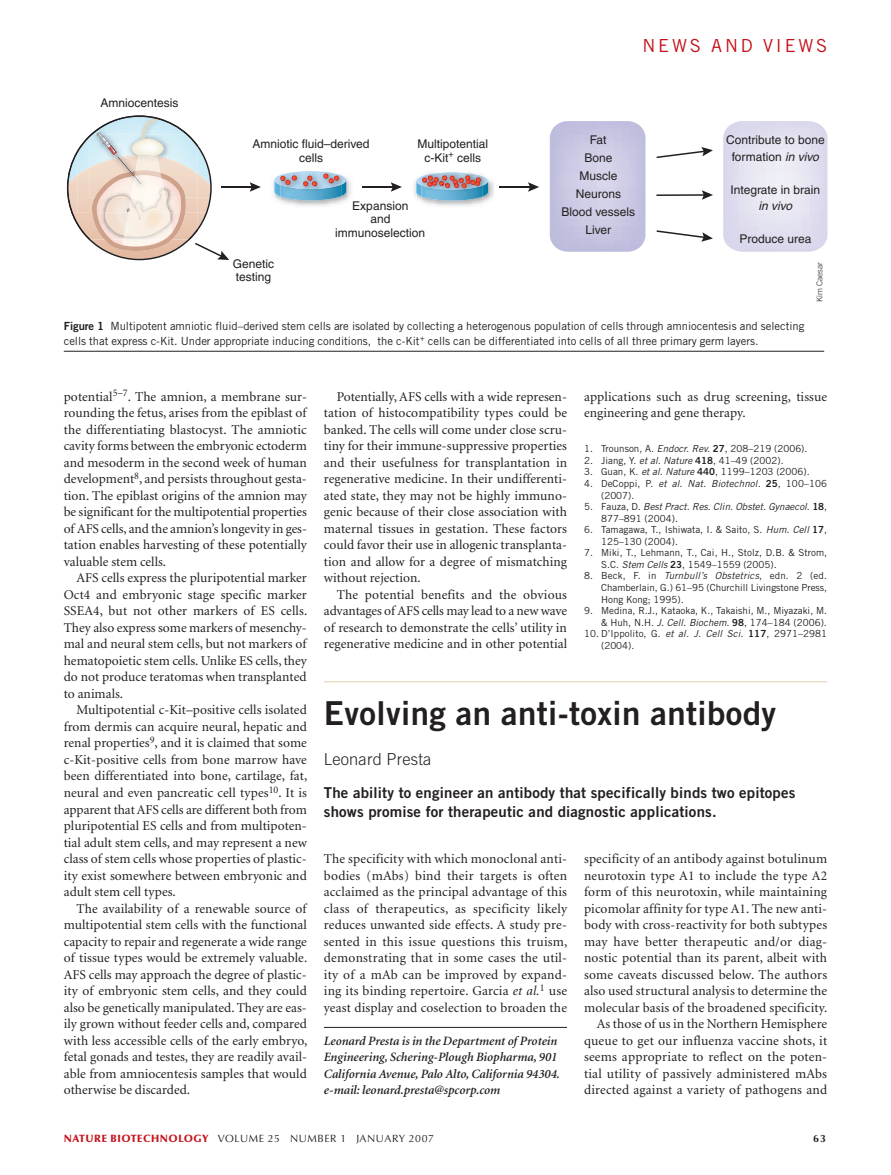
<style>
.page{position:relative;width:891px;height:1175px;background:#fff}
.page>*{position:absolute;margin:0;border:0;box-sizing:border-box;transform-origin:0 0}
.t1{font:33px "Trade Gothic Bold Two";letter-spacing:.01em;color:#231f20}
.t2{font:18px "Trade Gothic";letter-spacing:.15em;color:#c4121a}
.t3{font:300 16.5px "Trade Gothic";letter-spacing:.01em;color:#231f20}
.t4{font:15px/19.5px "Trade Gothic Bold Two";letter-spacing:.01em;color:#231f20}
.t5{font:13.5px/16.5px "Minion";letter-spacing:.01em;color:#231f20;text-align:justify}
.t6{font:italic 600 12.75px/16.5px "Minion";letter-spacing:-.005em;color:#231f20}
.t7{font:12px/13.5px "Helvetica";color:#231f20;text-align:center}
.t8{font:italic 12px "Helvetica";color:#231f20}
.t9{font:11.25px/14.2px "Trade Gothic";letter-spacing:-.005em;color:#231f20}
.t10{font:10.5px "Optima";letter-spacing:.05em;color:#231f20}
.t11{font:700 10.5px "Optima";color:#231f20}
.t12{font:9.75px/11.6px "Trade Gothic";color:#231f20}
.t13{font:italic 9.75px/11.6px "Trade Gothic";color:#231f20}
.t14{font:300 8.25px "Trade Gothic";letter-spacing:-.005em;color:#231f20}
.s1{font-style:italic}
.s2{font-family:"Trade Gothic Bold Two"}
.s3{font-style:normal}
.s4{font-family:"Trade Gothic Bold Two";font-style:normal}
.s5{font-weight:900;color:#c4121a}
</style>
<div class="page">
<svg style="left:550px;top:121px;width:96px;height:131px"></svg>
<svg style="left:723px;top:121px;width:104px;height:131px"></svg>
<img style="left:414px;top:179px;width:86px;height:27px">
<img style="left:423px;top:197px;width:60px;height:3px">
<img style="left:424px;top:172px;width:54px;height:3px">
<svg style="left:416px;top:175px;width:72px;height:22px"></svg>
<img style="left:273px;top:178px;width:78px;height:28px">
<img style="left:342px;top:184px;width:4px;height:12px">
<img style="left:280px;top:189px;width:62px;height:11px">
<img style="left:281px;top:171px;width:61px;height:18px">
<svg style="left:274px;top:175px;width:23px;height:19px"></svg>
<svg style="left:303px;top:176px;width:14px;height:10px"></svg>
<svg style="left:323px;top:173px;width:23px;height:11px"></svg>
<svg style="left:657px;top:147px;width:56px;height:11px"></svg>
<hr style="left:656px;top:194px;width:49px;height:2px;background:#231f20">
<svg style="left:702px;top:190px;width:11px;height:10px"></svg>
<svg style="left:657px;top:230px;width:56px;height:12px"></svg>
<hr style="left:221px;top:186px;width:32px;height:2px;background:#231f20">
<svg style="left:250px;top:182px;width:11px;height:10px"></svg>
<hr style="left:362px;top:186px;width:32px;height:2px;background:#231f20">
<svg style="left:391px;top:182px;width:11px;height:10px"></svg>
<hr style="left:500px;top:186px;width:32px;height:2px;background:#231f20">
<svg style="left:528px;top:182px;width:11px;height:10px"></svg>
<svg style="left:67px;top:115px;width:163px;height:145px"></svg>
<hr style="left:64px;top:351px;width:760px;height:1px;background:#231f20">
<hr style="left:324px;top:681px;width:503px;height:1px;background:#dcd1a8">
<hr style="left:324px;top:1027px;width:243px;height:1px;background:#231f20">
<p class="t7" style="left:100px;top:97px;width:80px">Amniocentesis</p>
<h2 class="t2" style="left:643px;top:39px;width:186px">NEWS AND VIEWS</h2>
<p class="t7" style="left:252px;top:138px;width:119px">Amniotic fluid–derived cells</p>
<p class="t7" style="left:562px;top:132px;width:75px;line-height:18px">Fat<br>Bone<br>Muscle<br>Neurons<br>Blood vessels<br>Liver</p>
<p class="t7" style="left:726px;top:133px;width:100px;line-height:16.5px">Contribute to bone formation <span class="s1">in vivo</span></p>
<p class="t7" style="left:418px;top:138px;width:72px">Multipotential c-Kit<sup>+</sup> cells</p>
<p class="t7" style="left:730px;top:184px;width:91px">Integrate in brain</p>
<p class="t8" style="left:759px;top:202px;width:35px">in vivo</p>
<p class="t7" style="left:739px;top:233px;width:74px">Produce urea</p>
<p class="t7" style="left:335px;top:200px;width:91px">Expansion<br>and immunoselection</p>
<p class="t7" style="left:233px;top:258px;width:43px;text-align:left">Genetic testing</p>
<p class="t14" style="left:816px;top:302px;width:41px;rotate:-90deg">Kim Caesar</p>
<p class="t9" style="left:64px;top:320px;width:742px"><span class="s2">Figure 1</span> Multipotent amniotic fluid–derived stem cells are isolated by collecting a heterogenous population of cells through amniocentesis and selecting cells that express c-Kit. Under appropriate inducing conditions, the c-Kit<sup>+</sup> cells can be differentiated into cells of all three primary germ layers.</p>
<p class="t5" style="left:64px;top:389px;width:245px">potential<sup>5–7</sup>. The amnion, a membrane sur&shy;rounding the fetus, arises from the epiblast of the differentiating blastocyst. The amniotic cavity forms between the embryonic ectoderm and mesoderm in the second week of human development<sup>8</sup>, and persists throughout gesta&shy;tion. The epiblast origins of the amnion may be significant for the multipotential properties of AFS cells, and the amnion’s longevity in ges&shy;tation enables harvesting of these potentially valuable stem cells.</p>
<p class="t5" style="left:64px;top:571px;width:245px;text-indent:13px">AFS cells express the pluripotential marker Oct4 and embryonic stage specific marker SSEA4, but not other markers of ES cells.<br>They also express some markers of mesenchy&shy;mal and neural stem cells, but not markers of hematopoietic stem cells. Unlike ES cells, they do not produce teratomas when transplanted to animals.</p>
<p class="t5" style="left:64px;top:703px;width:245px;text-indent:13px">Multipotential c-Kit–positive cells isolated from dermis can acquire neural, hepatic and renal properties<sup>9</sup>, and it is claimed that some c-Kit-positive cells from bone marrow have been differentiated into bone, cartilage, fat, neural and even pancreatic cell types<sup>10</sup>. It is apparent that AFS cells are different both from pluripotential ES cells and from multipoten&shy;tial adult stem cells, and may represent a new class of stem cells whose properties of plastic&shy;ity exist somewhere between embryonic and adult stem cell types.</p>
<p class="t5" style="left:64px;top:901px;width:245px;text-indent:13px">The availability of a renewable source of multipotential stem cells with the functional capacity to repair and regenerate a wide range of tissue types would be extremely valuable.<br>AFS cells may approach the degree of plastic&shy;ity of embryonic stem cells, and they could also be genetically manipulated. They are eas&shy;ily grown without feeder cells and, compared with less accessible cells of the early embryo, fetal gonads and testes, they are readily avail&shy;able from amniocentesis samples that would otherwise be discarded.</p>
<p class="t5" style="left:324px;top:389px;width:245px;text-indent:13px">Potentially, AFS cells with a wide represen&shy;tation of histocompatibility types could be banked. The cells will come under close scru&shy;tiny for their immune-suppressive properties and their usefulness for transplantation in regenerative medicine. In their undifferenti&shy;ated state, they may not be highly immuno&shy;genic because of their close association with maternal tissues in gestation. These factors could favor their use in allogenic transplanta&shy;tion and allow for a degree of mismatching without rejection.</p>
<p class="t5" style="left:324px;top:587px;width:245px;text-indent:13px">The potential benefits and the obvious advantages of AFS cells may lead to a new wave of research to demonstrate the cells’ utility in regenerative medicine and in other potential</p>
<p class="t5" style="left:584px;top:389px;width:245px">applications such as drug screening, tissue engineering and gene therapy.</p>
<p class="t12" style="left:584px;top:444px;width:225px">1. Trounson, A. <span class="s1">Endocr. Rev.</span> <span class="s2">27</span>, 208–219 (2006).</p>
<p class="t12" style="left:584px;top:455px;width:201px">2. Jiang, Y. <span class="s1">et al. Nature</span> <span class="s2">418</span>, 41–49 (2002).</p>
<p class="t12" style="left:584px;top:467px;width:227px">3. Guan, K. <span class="s1">et al. Nature</span> <span class="s2">440</span>, 1199–1203 (2006).</p>
<p class="t12" style="left:601px;top:478px;width:228px;text-indent:-17px">4. DeCoppi, P. <span class="s1">et al. Nat. Biotechnol.</span> <span class="s2">25</span>, 100–106 (2007).</p>
<p class="t13" style="left:601px;top:501px;width:228px;text-indent:-17px"><span class="s3">5. Fauza, D.</span> Best Pract. Res. Clin. Obstet. Gynaecol<span class="s3">.</span> <span class="s4">18</span><span class="s3">,<br>877–891 (2004).</span></p>
<p class="t12" style="left:601px;top:525px;width:228px;text-indent:-17px">6. Tamagawa, T., Ishiwata, I. &amp; Saito, S. <span class="s1">Hum. Cell</span> <span class="s2">17</span>,<br>125–130 (2004).</p>
<p class="t12" style="left:601px;top:548px;width:228px;text-indent:-17px">7. Miki, T., Lehmann, T., Cai, H., Stolz, D.B. &amp; Strom,<br>S.C. <span class="s1">Stem Cells</span> <span class="s2">23</span>, 1549–1559 (2005).</p>
<p class="t12" style="left:601px;top:571px;width:228px;text-align:justify;text-indent:-17px">8. Beck, F. in <span class="s1">Turnbull’s Obstetrics</span>, edn. 2 (ed.<br>Chamberlain, G.) 61–95 (Churchill Livingstone Press, Hong Kong; 1995).</p>
<p class="t12" style="left:584px;top:605px;width:245px;text-align:right">9. Medina, R.J., Kataoka, K., Takaishi, M., Miyazaki, M. &amp; Huh, N.H. <span class="s1">J. Cell. Biochem.</span> <span class="s2">98</span>, 174–184 (2006).</p>
<p class="t12" style="left:601px;top:629px;width:228px;text-indent:-17px">10. D’Ippolito, G. <span class="s1">et al. J. Cell Sci.</span> <span class="s2">117</span>, 2971–2981 (2004).</p>
<h1 class="t1" style="left:324px;top:701px;width:454px">Evolving an anti-toxin antibody</h1>
<p class="t3" style="left:324px;top:753px;width:109px">Leonard Presta</p>
<p class="t4" style="left:324px;top:784px;width:473px">The ability to engineer an antibody that specifically binds two epitopes shows promise for therapeutic and diagnostic applications.</p>
<p class="t5" style="left:324px;top:851px;width:245px">The specificity with which monoclonal anti&shy;bodies (mAbs) bind their targets is often acclaimed as the principal advantage of this class of therapeutics, as specificity likely reduces unwanted side effects. A study pre&shy;sented in this issue questions this truism, demonstrating that in some cases the util&shy;ity of a mAb can be improved by expand&shy;ing its binding repertoire. Garcia <span class="s1">et al.</span><sup>1</sup> use yeast display and coselection to broaden the</p>
<p class="t6" style="left:324px;top:1033px;width:238px">Leonard Presta is in the Department of Protein Engineering, Schering-Plough Biopharma, 901<br>California Avenue, Palo Alto, California 94304. e-mail: leonard.presta@spcorp.com</p>
<p class="t5" style="left:584px;top:851px;width:245px;text-align:right">specificity of an antibody against botulinum neurotoxin type A1 to include the type A2 form of this neurotoxin, while maintaining picomolar affinity for type A1. The new anti&shy;body with cross-reactivity for both subtypes may have better therapeutic and/or diag&shy;nostic potential than its parent, albeit with some caveats discussed below. The authors also used structural analysis to determine the molecular basis of the broadened specificity.<br>As those of us in the Northern Hemisphere queue to get our influenza vaccine shots, it seems appropriate to reflect on the poten&shy;tial utility of passively administered mAbs directed against a variety of pathogens and</p>
<p class="t10" style="left:64px;top:1133px;width:372px"><span class="s5">NATURE BIOTECHNOLOGY</span> VOLUME 25 NUMBER 1 JANUARY 2007</p>
<p class="t11" style="left:813px;top:1133px;width:14px">63</p>
</div>
